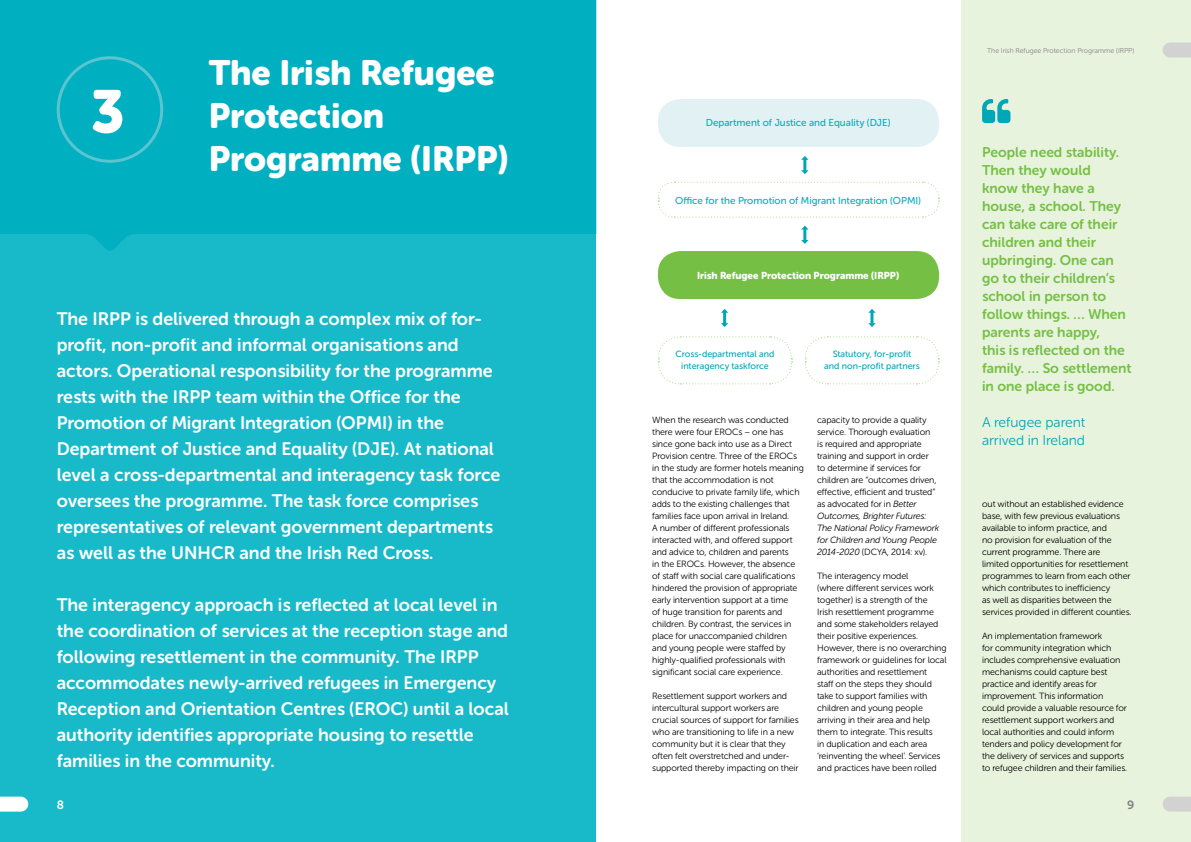
<style>
.page{position:relative;width:1191px;height:842px;background:#fff}
.page>*{position:absolute;margin:0;border:0;box-sizing:border-box;transform-origin:0 0}
.t1{font:60px "Museo Sans Rounded 900";color:#fff}
.t2{font:35px/43px "Museo Sans Rounded 900";color:#fff}
.t3{font:18px/26px "Museo Sans Rounded 700";color:#fff}
.t4{font:14px/18px "Museo Sans Rounded 700";color:#75c044}
.t5{font:14px/18px "Museo Sans Rounded 300";color:#00a7b8}
.t6{font:12px "Museo Sans Rounded 700";color:#fff}
.t7{font:12px "Museo Sans Rounded 700";color:#848383}
.t8{font:10px "Museo Sans Rounded 500";color:#00adbe}
.t9{font:10px "Museo Sans Rounded 900";color:#fff}
.t10{font:9px/12px "Museo Sans Rounded 300";letter-spacing:-.01em;color:#000}
.t11{font:9px/12px "Museo Sans Rounded 500";color:#00a7b8;text-align:center}
.t12{font:7px "Museo Sans Rounded 300";color:#848383}
.s1{font-style:italic}
</style>
<div class="page">
<div style="left:961px;top:0;width:230px;height:842px;background:#e8f3de"></div>
<div style="left:0;top:0;width:595px;height:842px;background:#18bac9"></div>
<svg style="left:0;top:0;width:596px;height:253px;background:#02b0c1"></svg>
<div style="left:57px;top:56px;width:106px;height:107px;border:3px solid #5bc4d1;border-radius:50%"></div>
<div style="left:658px;top:251px;width:281px;height:48px;background:#75c044;border-radius:23px"></div>
<svg style="left:982px;top:99px;width:28px;height:24px"></svg>
<div style="left:658px;top:99px;width:281px;height:48px;background:#e2f2f4;border-radius:23px"></div>
<svg style="left:658px;top:181px;width:281px;height:37px"></svg>
<svg style="left:658px;top:336px;width:134px;height:49px"></svg>
<svg style="left:805px;top:336px;width:134px;height:49px"></svg>
<svg style="left:721px;top:309px;width:7px;height:18px"></svg>
<svg style="left:801px;top:156px;width:7px;height:18px"></svg>
<svg style="left:801px;top:226px;width:7px;height:18px"></svg>
<svg style="left:868px;top:309px;width:7px;height:18px"></svg>
<div style="left:1170px;top:43px;width:21px;height:15px;background:#d3d2d2"></div>
<div style="left:1170px;top:797px;width:21px;height:15px;background:#d3d2d2"></div>
<div style="left:0;top:797px;width:21px;height:15px;background:#fff"></div>
<h1 class="t1" style="left:89px;top:78px;width:35px">3</h1>
<h2 class="t2" style="left:209px;top:51px;width:301px">The Irish Refugee<br>Protection<br>Programme (IRPP)</h2>
<p class="t3" style="left:57px;top:306px;width:445px">The IRPP is delivered through a complex mix of for&shy;profit, non-profit and informal organisations and actors. Operational responsibility for the programme rests with the IRPP team within the Office for the Promotion of Migrant Integration (OPMI) in the Department of Justice and Equality (DJE). At national level a cross-departmental and interagency task force oversees the programme. The task force comprises representatives of relevant government departments as well as the UNHCR and the Irish Red Cross.</p>
<p class="t3" style="left:57px;top:592px;width:453px">The interagency approach is reflected at local level in the coordination of services at the reception stage and following resettlement in the community. The IRPP accommodates newly-arrived refugees in Emergency Reception and Orientation Centres (EROC) until a local authority identifies appropriate housing to resettle families in the community.</p>
<p class="t8" style="left:705px;top:117px;width:186px">Department of Justice and Equality (DJE)</p>
<p class="t8" style="left:675px;top:195px;width:247px">Office for the Promotion of Migrant Integration (OPMI)</p>
<p class="t9" style="left:697px;top:270px;width:204px">Irish Refugee Protection Programme (IRPP)</p>
<p class="t11" style="left:675px;top:348px;width:101px">Cross-departmental and interagency taskforce</p>
<p class="t11" style="left:824px;top:348px;width:97px">Statutory, for-profit and non-profit partners</p>
<p class="t10" style="left:652px;top:414px;width:153px">When the research was conducted there were four EROCs – one has since gone back into use as a Direct Provision centre. Three of the EROCs in the study are former hotels meaning that the accommodation is not conducive to private family life, which adds to the existing challenges that families face upon arrival in Ireland.<br>A number of different professionals interacted with, and offered support and advice to, children and parents<br>in the EROCs. However, the absence of staff with social care qualifications hindered the provision of appropriate early intervention support at a time<br>of huge transition for parents and children. By contrast, the services in place for unaccompanied children and young people were staffed by highly-qualified professionals with significant social care experience.</p>
<p class="t10" style="left:652px;top:690px;width:148px">Resettlement support workers and intercultural support workers are crucial sources of support for families who are transitioning to life in a new community but it is clear that they often felt overstretched and under&shy;supported thereby impacting on their</p>
<p class="t10" style="left:817px;top:414px;width:124px">capacity to provide a quality service. Thorough evaluation<br>is required and appropriate training and support in order to determine if services for children are “outcomes driven, effective, efficient and trusted” as advocated for in <span class="s1">Better<br>Outcomes, Brighter Futures:<br>The National Policy Framework for Children and Young People<br>2014-2020</span> (DCYA, 2014: xv).</p>
<p class="t10" style="left:817px;top:570px;width:131px">The interagency model<br>(where different services work together) is a strength of the<br>Irish resettlement programme and some stakeholders relayed their positive experiences.<br>However, there is no overarching framework or guidelines for local authorities and resettlement<br>staff on the steps they should take to support families with children and young people arriving in their area and help them to integrate. This results<br>in duplication and each area ‘reinventing the wheel’. Services and practices have been rolled</p>
<p class="t12" style="left:987px;top:47px;width:149px">The Irish Refugee Protection Programme (IRPP)</p>
<p class="t4" style="left:982px;top:144px;width:151px">People need stability.<br>Then they would<br>know they have a house, a school. They can take care of their children and their upbringing. One can go to their children’s school in person to follow things. … When parents are happy,<br>this is reflected on the family. … So settlement in one place is good.</p>
<h3 class="t5" style="left:982px;top:414px;width:105px">A refugee parent arrived in Ireland</h3>
<p class="t10" style="left:982px;top:498px;width:151px">out without an established evidence base, with few previous evaluations available to inform practice, and<br>no provision for evaluation of the current programme. There are<br>limited opportunities for resettlement programmes to learn from each other which contributes to inefficiency<br>as well as disparities between the services provided in different counties.</p>
<p class="t10" style="left:982px;top:630px;width:146px">An implementation framework<br>for community integration which includes comprehensive evaluation mechanisms could capture best practice and identify areas for improvement. This information could provide a valuable resource for resettlement support workers and local authorities and could inform tenders and policy development for the delivery of services and supports to refugee children and their families.</p>
<h3 class="t6" style="left:57px;top:798px;width:9px">8</h3>
<h3 class="t7" style="left:1127px;top:798px;width:9px">9</h3>
</div>
